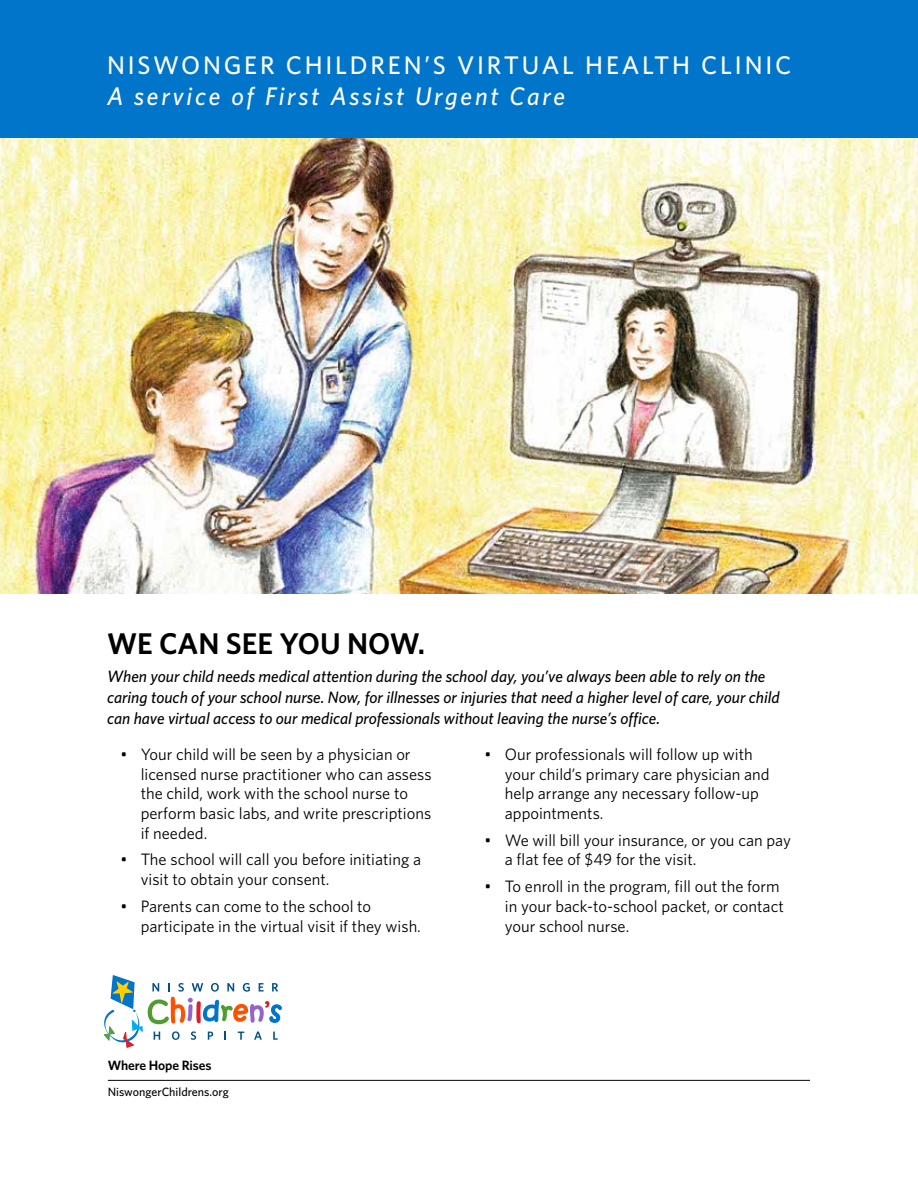
<style>
.page{position:relative;width:918px;height:1188px;background:#fff}
.page>*{position:absolute;margin:0;border:0;box-sizing:border-box;transform-origin:0 0}
.t1{font:600 30px "Whitney";color:#000}
.t2{font:500 25.5px "Whitney";letter-spacing:.11em;color:#fff}
.t3{font:italic 500 25.5px "Whitney";letter-spacing:.11em;color:#fff}
.t4{font:16.5px/19.8px "Whitney";color:#000}
.t5{font:italic 500 16.5px/21px "Whitney";color:#000}
.t6{font:600 13.5px "Whitney";letter-spacing:-.01em;color:#000}
.t7{font:500 12px "Whitney";color:#000}
</style>
<div class="page">
<img style="left:0;top:137px;width:918px;height:457px">
<hr style="left:108px;top:1080px;width:702px;height:1px;background:#000">
<svg style="left:104px;top:975px;width:178px;height:73px"></svg>
<div style="left:0;top:0;width:918px;height:137px;background:#0075c9"></div>
<h2 class="t2" style="left:107px;top:49px;width:686px">NISWONGER CHILDREN’S VIRTUAL HEALTH CLINIC</h2>
<h2 class="t3" style="left:107px;top:79px;width:460px">A service of First Assist Urgent Care</h2>
<h1 class="t1" style="left:107px;top:624px;width:319px">WE CAN SEE YOU NOW.</h1>
<p class="t5" style="left:107px;top:666px;width:674px">When your child needs medical attention during the school day, you’ve always been able to rely on the caring touch of your school nurse. Now, for illnesses or injuries that need a higher level of care, your child can have virtual access to our medical professionals without leaving the nurse’s office.</p>
<p class="t4" style="left:141px;top:744px;width:292px;text-indent:-20px">• Your child will be seen by a physician or licensed nurse practitioner who can assess the child, work with the school nurse to perform basic labs, and write prescriptions if needed.</p>
<p class="t4" style="left:141px;top:849px;width:282px;text-indent:-20px">• The school will call you before initiating a visit to obtain your consent.</p>
<p class="t4" style="left:141px;top:896px;width:282px;text-indent:-20px">• Parents can come to the school to participate in the virtual visit if they wish.</p>
<p class="t6" style="left:108px;top:1056px;width:105px">Where Hope Rises</p>
<p class="t7" style="left:108px;top:1084px;width:123px">NiswongerChildrens.org</p>
<p class="t4" style="left:505px;top:744px;width:266px;text-indent:-20px">• Our professionals will follow up with your child’s primary care physician and help arrange any necessary follow-up appointments.</p>
<p class="t4" style="left:505px;top:830px;width:288px;text-indent:-20px">• We will bill your insurance, or you can pay a flat fee of $49 for the visit.</p>
<p class="t4" style="left:505px;top:876px;width:280px;text-indent:-20px">• To enroll in the program, fill out the form in your back-to-school packet, or contact your school nurse.</p>
</div>
